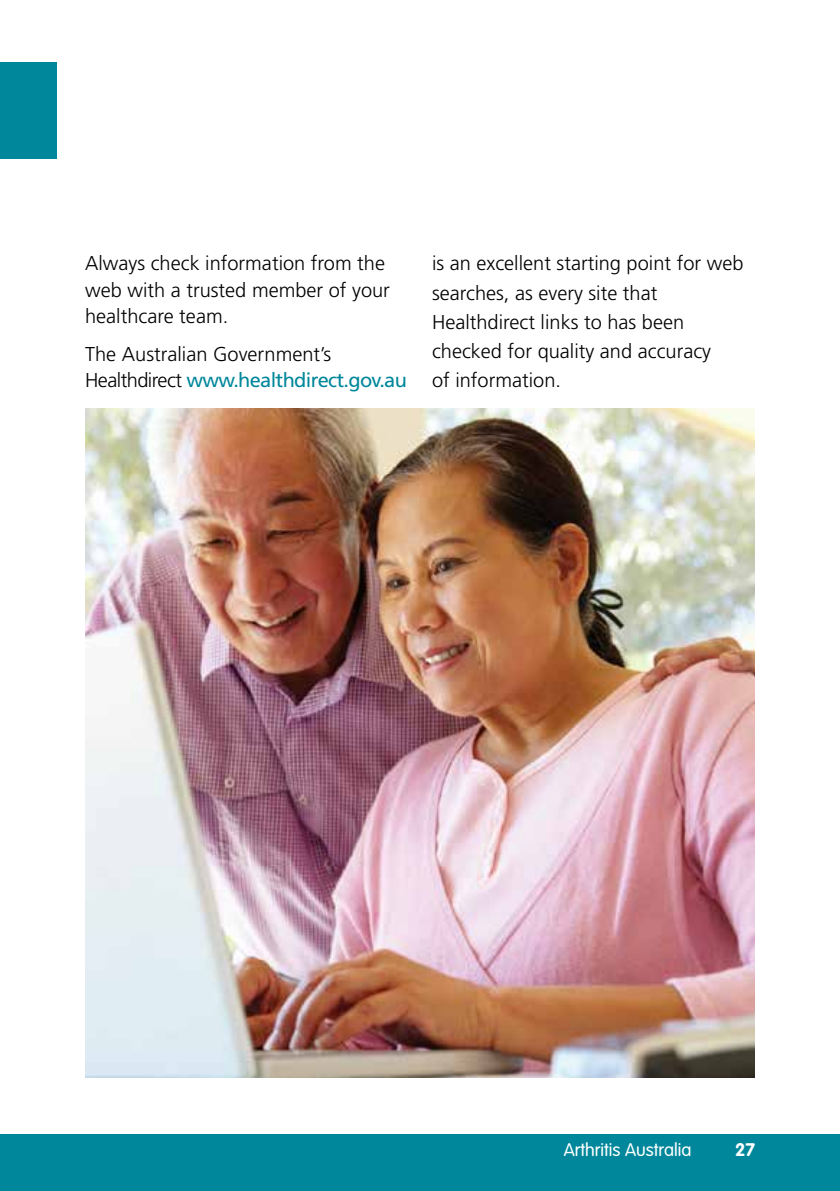
<style>
.page{position:relative;width:840px;height:1191px;background:#fff}
.page>*{position:absolute;margin:0;border:0;box-sizing:border-box;transform-origin:0 0}
.t1{font:300 20px/29.2px "Frutiger";color:#000}
.t2{font:300 18px "VAG Rounded";color:#fff}
.t3{font:700 18px "VAG Rounded";color:#fff}
.s1{font-weight:400;color:#00879b}
</style>
<div class="page">
<div style="left:0;top:1134px;width:839px;height:57px;background:#00879b"></div>
<div style="left:0;top:62px;width:57px;height:97px;background:#00879b"></div>
<img style="left:85px;top:408px;width:669px;height:669px">
<p class="t1" style="left:85px;top:250px;width:306px;line-height:26.4px">Always check information from the web with a trusted member of your healthcare team.</p>
<p class="t1" style="left:85px;top:341px;width:323px;line-height:26.4px">The Australian Government’s<br>Healthdirect <span class="s1">www.healthdirect.gov.au</span></p>
<p class="t1" style="left:432px;top:249px;width:313px">is an excellent starting point for web searches, as every site that<br>Healthdirect links to has been checked for quality and accuracy<br>of information.</p>
<p class="t2" style="left:563px;top:1139px;width:129px">Arthritis Australia</p>
<p class="t3" style="left:734px;top:1139px;width:22px">27</p>
</div>
